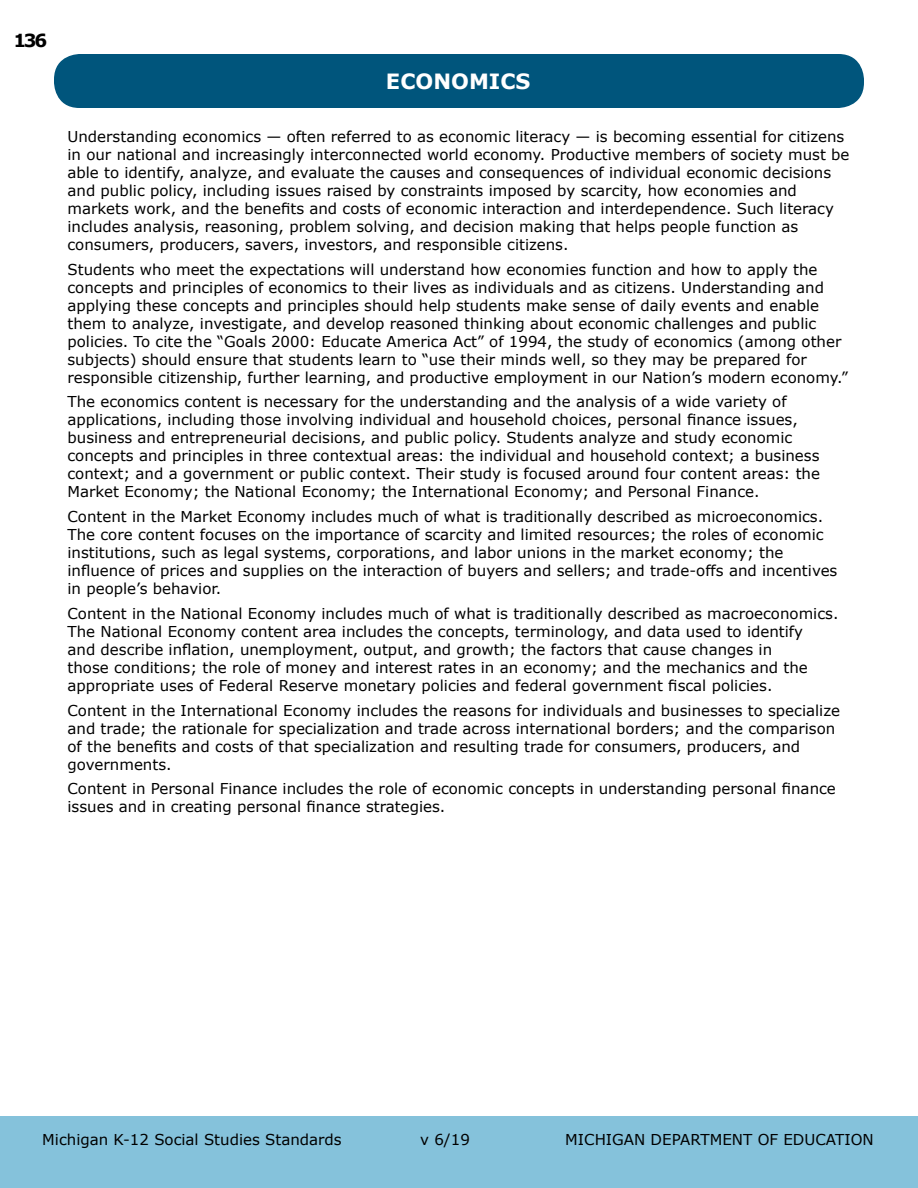
<style>
.page{position:relative;width:918px;height:1188px;background:#fff}
.page>*{position:absolute;margin:0;border:0;box-sizing:border-box;transform-origin:0 0}
.t1{font:700 21px "Verdana";color:#fff}
.t2{font:700 18px "Verdana";color:#000}
.t3{font:15px/18px "Verdana";color:#000}
</style>
<div class="page">
<div style="left:0;top:1116px;width:918px;height:72px;background:#85c2db"></div>
<div style="left:54px;top:54px;width:810px;height:54px;background:#00557c;border-radius:26px"></div>
<p class="t2" style="left:14px;top:29px;width:35px">136</p>
<p class="t1" style="left:386px;top:68px;width:146px">ECONOMICS</p>
<p class="t3" style="left:68px;top:128px;width:784px">Understanding economics — often referred to as economic literacy — is becoming essential for citizens in our national and increasingly interconnected world economy. Productive members of society must be able to identify, analyze, and evaluate the causes and consequences of individual economic decisions and public policy, including issues raised by constraints imposed by scarcity, how economies and</p>
<p class="t3" style="left:68px;top:200px;width:768px">markets work, and the benefits and costs of economic interaction and interdependence. Such literacy</p>
<p class="t3" style="left:68px;top:218px;width:732px">includes analysis, reasoning, problem solving, and decision making that helps people function as consumers, producers, savers, investors, and responsible citizens.</p>
<p class="t3" style="left:68px;top:260px;width:758px">Students who meet the expectations will understand how economies function and how to apply the concepts and principles of economics to their lives as individuals and as citizens. Understanding and applying these concepts and principles should help students make sense of daily events and enable them to analyze, investigate, and develop reasoned thinking about economic challenges and public</p>
<p class="t3" style="left:68px;top:332px;width:775px">policies. To cite the “Goals 2000: Educate America Act” of 1994, the study of economics (among other</p>
<p class="t3" style="left:68px;top:350px;width:782px">subjects) should ensure that students learn to “use their minds well, so they may be prepared for responsible citizenship, further learning, and productive employment in our Nation’s modern economy.”</p>
<p class="t3" style="left:68px;top:393px;width:721px">The economics content is necessary for the understanding and the analysis of a wide variety of</p>
<p class="t3" style="left:68px;top:411px;width:732px">applications, including those involving individual and household choices, personal finance issues,</p>
<p class="t3" style="left:68px;top:429px;width:754px">business and entrepreneurial decisions, and public policy. Students analyze and study economic concepts and principles in three contextual areas: the individual and household context; a business context; and a government or public context. Their study is focused around four content areas: the Market Economy; the National Economy; the International Economy; and Personal Finance.</p>
<p class="t3" style="left:68px;top:508px;width:758px;text-align:justify">Content in the Market Economy includes much of what is traditionally described as microeconomics.<br>The core content focuses on the importance of scarcity and limited resources; the roles of economic institutions, such as legal systems, corporations, and labor unions in the market economy; the</p>
<p class="t3" style="left:68px;top:562px;width:771px">influence of prices and supplies on the interaction of buyers and sellers; and trade-offs and incentives</p>
<p class="t3" style="left:68px;top:580px;width:155px">in people’s behavior.</p>
<p class="t3" style="left:68px;top:605px;width:772px">Content in the National Economy includes much of what is traditionally described as macroeconomics.<br>The National Economy content area includes the concepts, terminology, and data used to identify</p>
<p class="t3" style="left:68px;top:641px;width:706px">and describe inflation, unemployment, output, and growth; the factors that cause changes in</p>
<p class="t3" style="left:68px;top:659px;width:742px">those conditions; the role of money and interest rates in an economy; and the mechanics and the</p>
<p class="t3" style="left:68px;top:677px;width:707px">appropriate uses of Federal Reserve monetary policies and federal government fiscal policies.</p>
<p class="t3" style="left:68px;top:701px;width:774px">Content in the International Economy includes the reasons for individuals and businesses to specialize and trade; the rationale for specialization and trade across international borders; and the comparison</p>
<p class="t3" style="left:68px;top:737px;width:734px">of the benefits and costs of that specialization and resulting trade for consumers, producers, and</p>
<p class="t3" style="left:68px;top:755px;width:106px">governments.</p>
<p class="t3" style="left:68px;top:780px;width:770px">Content in Personal Finance includes the role of economic concepts in understanding personal finance issues and in creating personal finance strategies.</p>
<p class="t3" style="left:42px;top:1131px;width:301px">Michigan K-12 Social Studies Standards</p>
<p class="t3" style="left:565px;top:1131px;width:310px">MICHIGAN DEPARTMENT OF EDUCATION</p>
</div>
